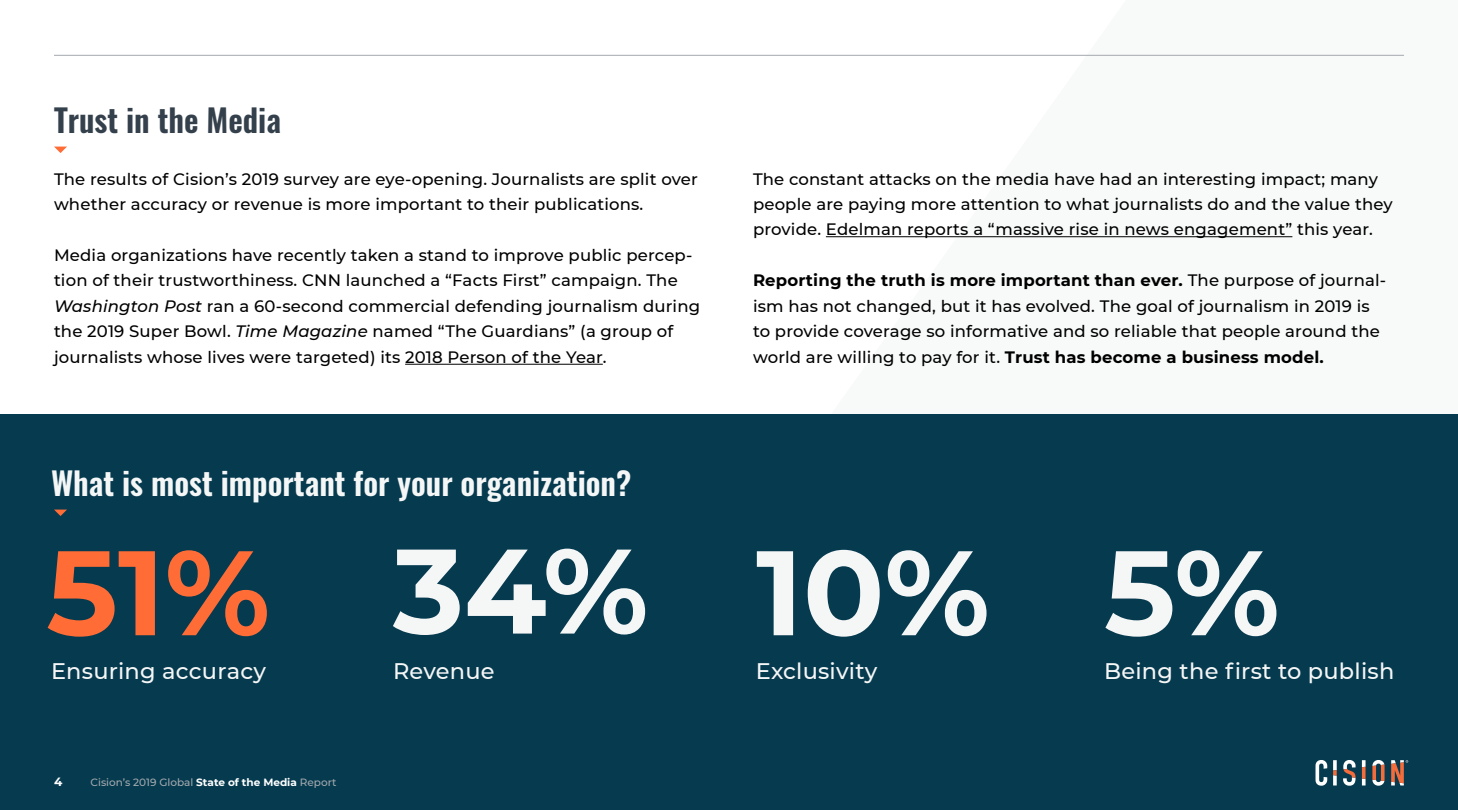
<style>
.page{position:relative;width:1458px;height:810px;background:#fff}
.page>*{position:absolute;margin:0;border:0;box-sizing:border-box;transform-origin:0 0}
.t1{font:700 120px "Montserrat";color:#f5f6f6}
.t2{font:700 120px "Montserrat";color:#ff6c36}
.t3{font:600 31.5px "Oswald";color:#f5f6f6}
.t4{font:600 31.5px "Oswald";color:#34404b}
.t5{font:500 22.5px "Montserrat";letter-spacing:.01em;color:#f5f6f6}
.t6{font:500 16.5px/25.5px "Montserrat";letter-spacing:.01em;color:#000}
.t7{font:700 12px "Montserrat";color:#fff}
.t8{font:500 10.5px "Montserrat";color:#a4a9ae}
.s1{font-style:italic}
.s2{font-weight:700}
.s3{font-weight:700;color:#fff}
</style>
<div class="page">
<div style="left:0;top:733px;width:1458px;height:77px;background:#053a4f"></div>
<svg style="left:1333px;top:760px;width:4px;height:10px"></svg>
<svg style="left:1333px;top:776px;width:4px;height:10px"></svg>
<svg style="left:1333px;top:770px;width:4px;height:6px"></svg>
<svg style="left:1343px;top:760px;width:13px;height:26px"></svg>
<svg style="left:1362px;top:779px;width:4px;height:7px"></svg>
<svg style="left:1362px;top:760px;width:4px;height:7px"></svg>
<svg style="left:1362px;top:767px;width:4px;height:12px"></svg>
<svg style="left:1372px;top:760px;width:13px;height:26px"></svg>
<svg style="left:1316px;top:760px;width:11px;height:26px"></svg>
<svg style="left:1391px;top:760px;width:17px;height:26px"></svg>
<hr style="left:54px;top:55px;width:1350px;height:1px;background:#a4a9ae">
<hr style="left:405px;top:364px;width:198px;height:1px;background:#000">
<hr style="left:826px;top:236px;width:466px;height:1px;background:#000">
<div style="left:0;top:414px;width:1458px;height:332px;background:#053a4f"></div>
<svg style="left:54px;top:510px;width:13px;height:6px"></svg>
<svg style="left:54px;top:147px;width:13px;height:6px"></svg>
<h2 class="t4" style="left:54px;top:99px;width:229px">Trust in the Media</h2>
<p class="t6" style="left:54px;top:165px;width:645px">The results of Cision’s 2019 survey are eye-opening. Journalists are split over whether accuracy or revenue is more important to their publications.</p>
<p class="t6" style="left:54px;top:242px;width:648px">Media organizations have recently taken a stand to improve public percep&shy;tion of their trustworthiness. CNN launched a “Facts First” campaign. The <span class="s1">Washington Post</span> ran a 60-second commercial defending journalism during the 2019 Super Bowl. <span class="s1">Time Magazine</span> named “The Guardians” (a group of journalists whose lives were targeted) its 2018 Person of the Year.</p>
<h2 class="t3" style="left:51px;top:462px;width:582px">What is most important for your organization?</h2>
<p class="t6" style="left:753px;top:165px;width:641px">The constant attacks on the media have had an interesting impact; many people are paying more attention to what journalists do and the value they provide. Edelman reports a “massive rise in news engagement” this year.</p>
<p class="t6" style="left:753px;top:267px;width:635px"><span class="s2">Reporting the truth is more important than ever.</span> The purpose of journal&shy;ism has not changed, but it has evolved. The goal of journalism in 2019 is to provide coverage so informative and so reliable that people around the world are willing to pay for it. <span class="s2">Trust has become a business model.</span></p>
<h1 class="t2" style="left:46px;top:506px;width:225px">51%</h1>
<h3 class="t5" style="left:51px;top:655px;width:216px">Ensuring accuracy</h3>
<p class="t7" style="left:54px;top:773px;width:10px">4</p>
<p class="t8" style="left:91px;top:775px;width:247px">Cision’s 2019 Global <span class="s3">State of the Media</span> Report</p>
<h1 class="t1" style="left:393px;top:504px;width:257px">34%</h1>
<h3 class="t5" style="left:393px;top:655px;width:103px">Revenue</h3>
<h3 class="t5" style="left:756px;top:655px;width:123px">Exclusivity</h3>
<h1 class="t1" style="left:756px;top:506px;width:525px">10% 5%</h1>
<h3 class="t5" style="left:1104px;top:655px;width:292px">Being the first to publish</h3>
</div>
